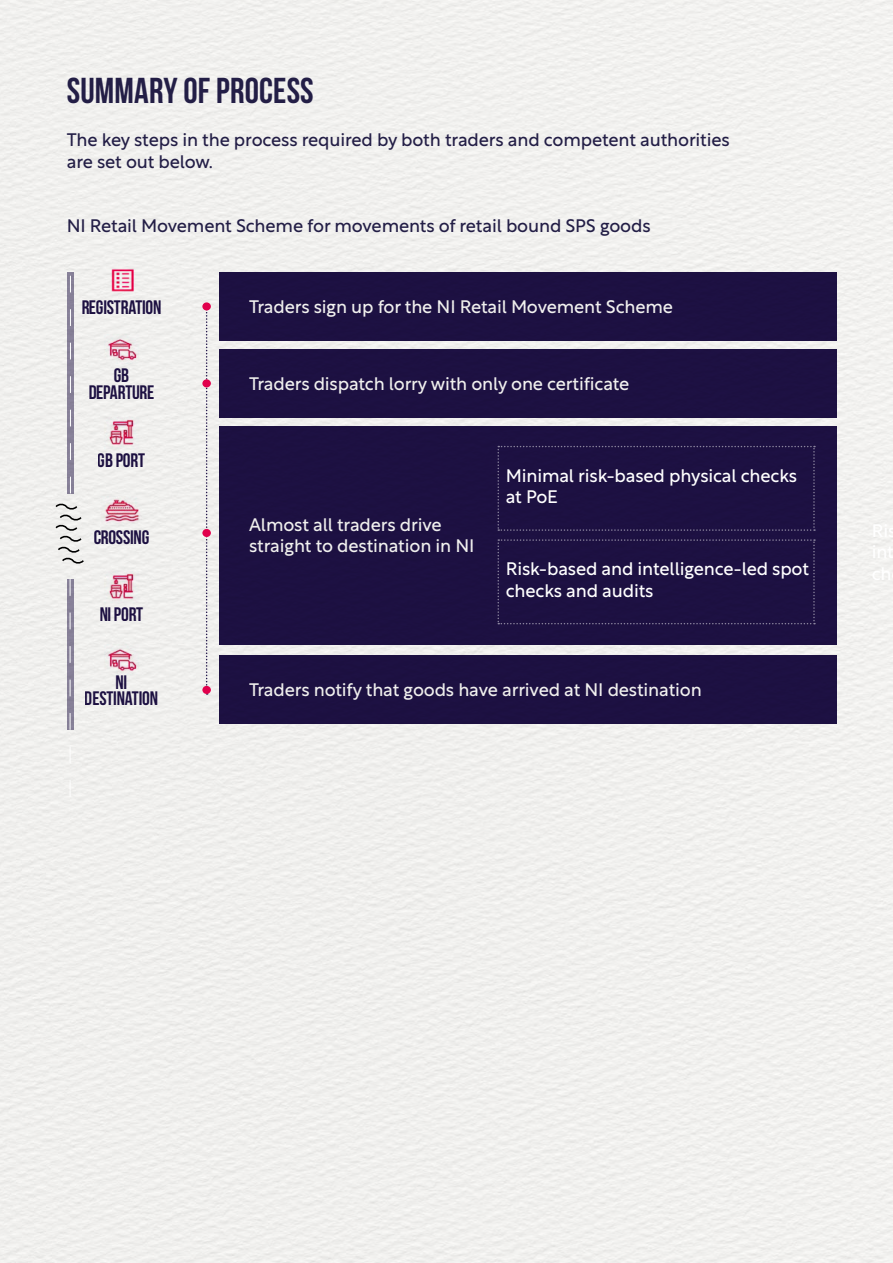
<style>
.page{position:relative;width:893px;height:1263px;background:#f1f0ee}
.page>*{position:absolute;margin:0;border:0;box-sizing:border-box;transform-origin:0 0}
.t1{font:36px "Bebas Neue";letter-spacing:.005em;color:#231e46}
.t2{font:19.5px/16.5px "Bebas Neue";letter-spacing:-.01em;color:#1f1247;text-align:center}
.t3{font:18px/21.6px "Rustica";letter-spacing:-.01em;color:#fff}
.t4{font:18px/21.6px "Rustica";letter-spacing:-.01em;color:#231e46}
</style>
<div class="page">
<svg style="left:54px;top:504px;width:32px;height:62px"></svg>
<div style="left:219px;top:426px;width:618px;height:219px;background:#1f1247"></div>
<svg style="left:206px;top:310px;width:2px;height:385px"></svg>
<div style="left:67px;top:273px;width:7px;height:221px;background:#878098"></div>
<img style="left:104px;top:417px;width:35px;height:31px">
<img style="left:104px;top:334px;width:35px;height:30px">
<img style="left:104px;top:571px;width:35px;height:31px">
<img style="left:104px;top:645px;width:35px;height:29px">
<img style="left:102px;top:496px;width:39px;height:27px">
<div style="left:219px;top:273px;width:618px;height:68px;background:#1f1247"></div>
<div style="left:219px;top:349px;width:618px;height:69px;background:#1f1247"></div>
<div style="left:219px;top:656px;width:618px;height:68px;background:#1f1247"></div>
<img style="left:104px;top:265px;width:35px;height:30px">
<div style="left:202px;top:302px;width:9px;height:8px;background:#e1004c;border-radius:50%"></div>
<div style="left:202px;top:379px;width:9px;height:8px;background:#e1004c;border-radius:50%"></div>
<div style="left:202px;top:529px;width:9px;height:8px;background:#e1004c;border-radius:50%"></div>
<div style="left:202px;top:686px;width:9px;height:8px;background:#e1004c;border-radius:50%"></div>
<svg style="left:67px;top:579px;width:7px;height:150px"></svg>
<svg style="left:70px;top:276px;width:1px;height:217px"></svg>
<svg style="left:70px;top:579px;width:1px;height:218px"></svg>
<svg style="left:497px;top:446px;width:318px;height:85px"></svg>
<svg style="left:497px;top:539px;width:318px;height:85px"></svg>
<h1 class="t1" style="left:67px;top:71px;width:248px">SUMMARY OF PROCESS</h1>
<p class="t4" style="left:67px;top:127px;width:665px">The key steps in the process required by both traders and competent authorities are set out below.</p>
<p class="t4" style="left:67px;top:213px;width:585px">NI Retail Movement Scheme for movements of retail bound SPS goods</p>
<p class="t2" style="left:81px;top:299px;width:82px">REGISTRATION</p>
<p class="t2" style="left:88px;top:367px;width:68px">GB<br>DEPARTURE</p>
<p class="t2" style="left:98px;top:452px;width:49px">GB PORT</p>
<p class="t2" style="left:93px;top:529px;width:57px">CROSSING</p>
<p class="t2" style="left:100px;top:605px;width:45px">NI PORT</p>
<p class="t2" style="left:85px;top:674px;width:75px">NI<br>DESTINATION</p>
<p class="t3" style="left:249px;top:294px;width:425px">Traders sign up for the NI Retail Movement Scheme</p>
<p class="t3" style="left:249px;top:371px;width:382px">Traders dispatch lorry with only one certificate</p>
<p class="t3" style="left:249px;top:512px;width:227px">Almost all traders drive straight to destination in NI</p>
<p class="t3" style="left:506px;top:463px;width:293px">Minimal risk-based physical checks at PoE</p>
<p class="t3" style="left:506px;top:556px;width:305px">Risk-based and intelligence-led spot checks and audits</p>
<p class="t3" style="left:249px;top:677px;width:454px">Traders notify that goods have arrived at NI destination</p>
</div>
